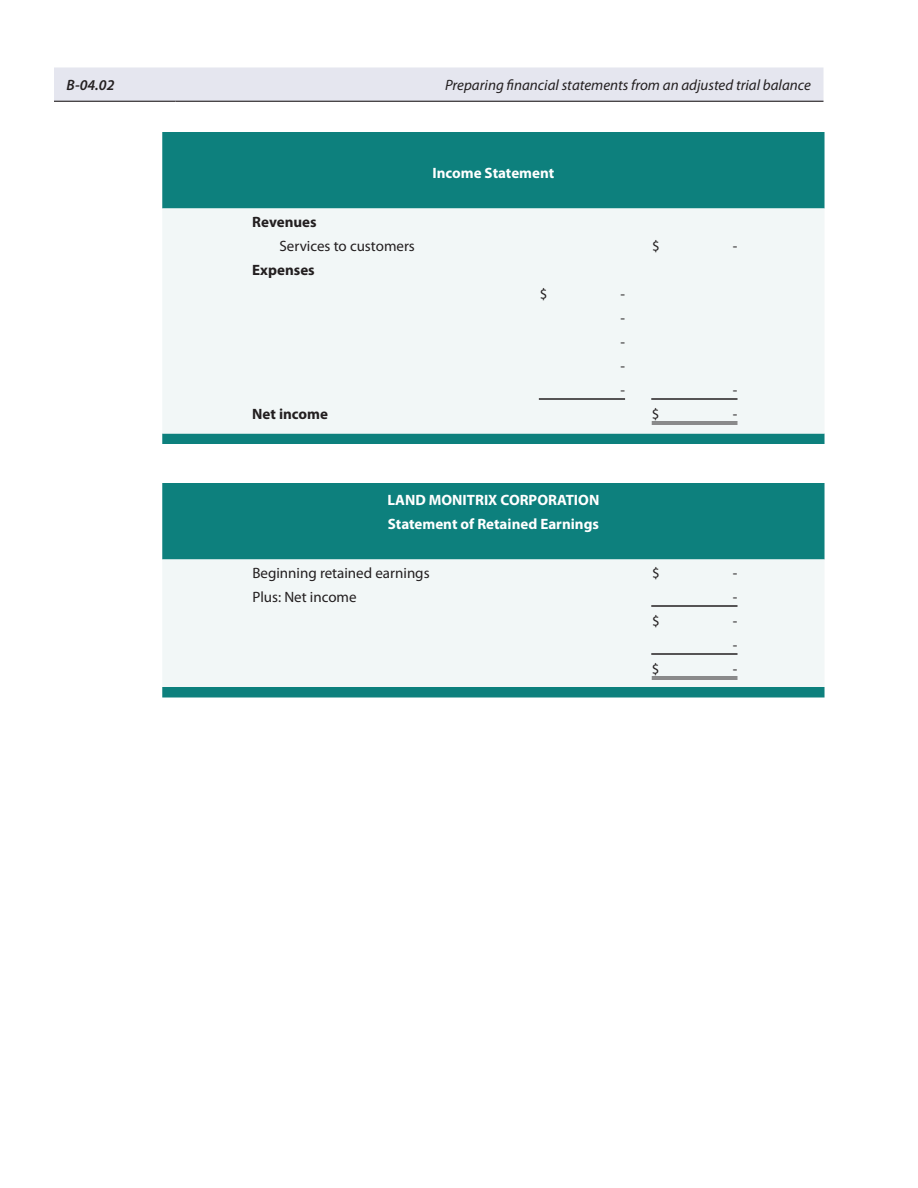
<style>
.page{position:relative;width:918px;height:1188px;background:#fff}
.page>*{position:absolute;margin:0;border:0;box-sizing:border-box;transform-origin:0 0}
.t1{font:15px/24px "Myriad Pro";color:#231f20;text-align:justify}
.t2{font:700 15px/24px "Myriad Pro";color:#fff}
.t3{font:italic 15px "Myriad Pro";color:#231f20}
.t4{font:700 15px "Myriad Pro";color:#231f20}
.t5{font:italic 600 15px "Myriad Pro";color:#231f20}
</style>
<div class="page">
<div style="left:162px;top:132px;width:663px;height:566px;background:#0d807d"></div>
<svg style="left:162px;top:208px;width:663px;height:479px;fill:#f2f7f7"></svg>
<hr style="left:539px;top:398px;width:86px;height:2px;background:#231f20">
<hr style="left:651px;top:398px;width:87px;height:2px;background:#231f20">
<hr style="left:652px;top:422px;width:86px;height:1px;background:#231f20">
<hr style="left:652px;top:424px;width:86px;height:1px;background:#231f20">
<hr style="left:651px;top:605px;width:87px;height:2px;background:#231f20">
<hr style="left:651px;top:653px;width:87px;height:2px;background:#231f20">
<hr style="left:652px;top:677px;width:86px;height:1px;background:#231f20">
<hr style="left:652px;top:679px;width:86px;height:1px;background:#231f20">
<div style="left:54px;top:68px;width:770px;height:33px;background:#e5e6ef"></div>
<hr style="left:54px;top:101px;width:122px;height:1px;background:#231f20">
<hr style="left:176px;top:101px;width:648px;height:1px;background:#231f20">
<p class="t5" style="left:67px;top:75px;width:49px">B-04.02</p>
<p class="t3" style="left:445px;top:76px;width:367px">Preparing financial statements from an adjusted trial balance</p>
<p class="t2" style="left:432px;top:161px;width:123px">Income Statement</p>
<p class="t4" style="left:252px;top:212px;width:66px">Revenues</p>
<p class="t1" style="left:279px;top:233px;width:137px">Services to customers</p>
<p class="t1" style="left:652px;top:233px;width:9px">$</p>
<p class="t1" style="left:733px;top:233px;width:6px">-</p>
<p class="t4" style="left:252px;top:260px;width:64px">Expenses</p>
<p class="t1" style="left:540px;top:281px;width:9px">$</p>
<p class="t1" style="left:620px;top:281px;width:6px">- - - - -</p>
<p class="t1" style="left:733px;top:377px;width:6px">-</p>
<p class="t4" style="left:252px;top:404px;width:77px">Net income</p>
<p class="t1" style="left:652px;top:401px;width:9px">$</p>
<p class="t1" style="left:733px;top:401px;width:6px">-</p>
<p class="t2" style="left:387px;top:488px;width:213px">LAND MONITRIX CORPORATION<br>Statement of Retained Earnings</p>
<p class="t1" style="left:252px;top:560px;width:179px">Beginning retained earnings</p>
<p class="t1" style="left:652px;top:560px;width:9px">$</p>
<p class="t1" style="left:733px;top:560px;width:6px">-</p>
<p class="t1" style="left:252px;top:584px;width:106px">Plus: Net income</p>
<p class="t1" style="left:733px;top:584px;width:6px">-</p>
<p class="t1" style="left:652px;top:608px;width:9px">$</p>
<p class="t1" style="left:733px;top:608px;width:6px">- -</p>
<p class="t1" style="left:652px;top:656px;width:9px">$</p>
<p class="t1" style="left:733px;top:656px;width:6px">-</p>
</div>
